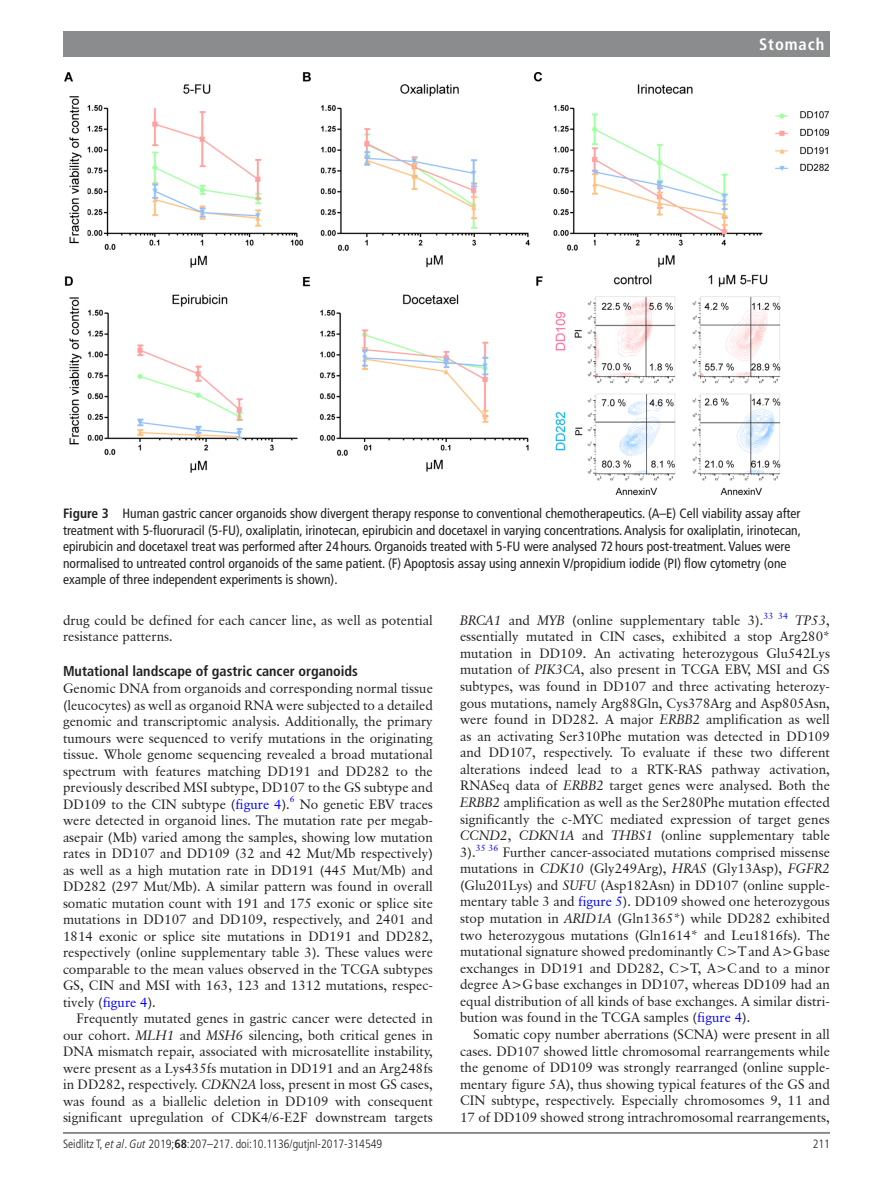
<style>
.page{position:relative;width:893px;height:1191px;background:#fff}
.page>*{position:absolute;margin:0;border:0;box-sizing:border-box;transform-origin:0 0}
.t1{font:700 condensed 16.5px "Frutiger LT Pro";letter-spacing:.055em;color:#fff}
.t2{font:700 condensed 14.25px "Frutiger LT Pro";color:#231f20}
.t3{font:13.5px/16.5px "Classical Garamond BT";color:#231f20;text-align:justify}
.t4{font:condensed 13.5px/16.5px "Frutiger LT Pro";color:#231f20}
.t5{font:300 condensed 12px "Frutiger LT Pro";color:#231f20}
.t6{font:9px "Classical Garamond BT";color:#00f}
.s1{font-weight:700}
.s2{color:#00f}
.s3{font-style:italic}
</style>
<div class="page">
<hr style="left:63px;top:1132px;width:767px;height:1px;background:#231f20">
<div style="left:63px;top:31px;width:767px;height:25px;background:#8a8c8e"></div>
<img style="left:64px;top:72px;width:764px;height:422px">
<p class="t1" style="left:759px;top:34px;width:67px">Stomach</p>
<p class="t4" style="left:63px;top:505px;width:739px"><span class="s1">Figure 3</span> Human gastric cancer organoids show divergent therapy response to conventional chemotherapeutics. (A–E) Cell viability assay after treatment with 5-fluoruracil (5-FU), oxaliplatin, irinotecan, epirubicin and docetaxel in varying concentrations. Analysis for oxaliplatin, irinotecan, epirubicin and docetaxel treat was performed after 24 hours. Organoids treated with 5-FU were analysed 72 hours post-treatment. Values were normalised to untreated control organoids of the same patient. (F) Apoptosis assay using annexin V/propidium iodide (PI) flow cytometry (one example of three independent experiments is shown).</p>
<p class="t3" style="left:63px;top:611px;width:371px">drug could be defined for each cancer line, as well as potential resistance patterns.</p>
<p class="t2" style="left:63px;top:663px;width:297px">Mutational landscape of gastric cancer organoids</p>
<p class="t3" style="left:63px;top:680px;width:371px">Genomic DNA from organoids and corresponding normal tissue (leucocytes) as well as organoid RNA were subjected to a detailed genomic and transcriptomic analysis. Additionally, the primary tumours were sequenced to verify mutations in the originating tissue. Whole genome sequencing revealed a broad mutational spectrum with features matching DD191 and DD282 to the previously described MSI subtype, DD107 to the GS subtype and DD109 to the CIN subtype (<span class="s2">figure 4</span>).<sup>6</sup> No genetic EBV traces were detected in organoid lines. The mutation rate per megab&shy;asepair (Mb) varied among the samples, showing low mutation rates in DD107 and DD109 (32 and 42 Mut/Mb respectively) as well as a high mutation rate in DD191 (445 Mut/Mb) and DD282 (297 Mut/Mb). A similar pattern was found in overall somatic mutation count with 191 and 175 exonic or splice site mutations in DD107 and DD109, respectively, and 2401 and 1814 exonic or splice site mutations in DD191 and DD282, respectively (online supplementary table 3). These values were comparable to the mean values observed in the TCGA subtypes GS, CIN and MSI with 163, 123 and 1312 mutations, respec&shy;tively (<span class="s2">figure 4</span>).</p>
<p class="t3" style="left:63px;top:1010px;width:371px;text-indent:14px">Frequently mutated genes in gastric cancer were detected in our cohort. <span class="s3">MLH1</span> and <span class="s3">MSH6</span> silencing, both critical genes in DNA mismatch repair, associated with microsatellite instability, were present as a Lys435fs mutation in DD191 and an Arg248fs in DD282, respectively. <span class="s3">CDKN2A</span> loss, present in most GS cases, was found as a biallelic deletion in DD109 with consequent significant upregulation of CDK4/6-E2F downstream targets</p>
<p class="t3" style="left:460px;top:611px;width:330px"><span class="s3">BRCA1</span> and <span class="s3">MYB</span> (online supplementary table 3).<sup>33</sup> <sup>34</sup></p>
<p class="t3" style="left:460px;top:611px;width:371px;text-indent:335px"><span class="s3">TP53</span>, essentially mutated in CIN cases, exhibited a stop Arg280* mutation in DD109. An activating heterozygous Glu542Lys mutation of <span class="s3">PIK3CA</span>, also present in TCGA EBV, MSI and GS subtypes, was found in DD107 and three activating heterozy&shy;gous mutations, namely Arg88Gln, Cys378Arg and Asp805Asn, were found in DD282. A major <span class="s3">ERBB2</span> amplification as well as an activating Ser310Phe mutation was detected in DD109 and DD107, respectively. To evaluate if these two different alterations indeed lead to a RTK-RAS pathway activation, RNASeq data of <span class="s3">ERBB2</span> target genes were analysed. Both the <span class="s3">ERBB2</span> amplification as well as the Ser280Phe mutation effected significantly the c-MYC mediated expression of target genes <span class="s3">CCND2</span>, <span class="s3">CDKN1A</span> and <span class="s3">THBS1</span> (online supplementary table 3).</p>
<p class="t6" style="left:476px;top:842px;width:24px">35 36</p>
<p class="t3" style="left:460px;top:843px;width:371px;text-indent:43px">Further cancer-associated mutations comprised missense mutations in <span class="s3">CDK10</span> (Gly249Arg), <span class="s3">HRAS</span> (Gly13Asp), <span class="s3">FGFR2 </span>(Glu201Lys) and <span class="s3">SUFU</span> (Asp182Asn) in DD107 (online supple&shy;mentary table 3 and <span class="s2">figure 5</span>). DD109 showed one heterozygous stop mutation in <span class="s3">ARID1A</span> (Gln1365*) while DD282 exhibited two heterozygous mutations (Gln1614* and Leu1816fs). The mutational signature showed predominantly C&gt;Tand A&gt;Gbase exchanges in DD191 and DD282, C&gt;T, A&gt;Cand to a minor degree A&gt;Gbase exchanges in DD107, whereas DD109 had an equal distribution of all kinds of base exchanges. A similar distri&shy;bution was found in the TCGA samples (<span class="s2">figure 4</span>).</p>
<p class="t3" style="left:460px;top:1025px;width:371px;text-indent:14px">Somatic copy number aberrations (SCNA) were present in all cases. DD107 showed little chromosomal rearrangements while the genome of DD109 was strongly rearranged (online supple&shy;mentary figure 5A), thus showing typical features of the GS and CIN subtype, respectively. Especially chromosomes 9, 11 and 17 of DD109 showed strong intrachromosomal rearrangements,</p>
<p class="t5" style="left:63px;top:1136px;width:321px">Seidlitz T, <span class="s3">et al</span>. <span class="s3">Gut</span> 2019;<span class="s1">68</span>:207–217. doi:10.1136/gutjnl-2017-314549</p>
<p class="t5" style="left:813px;top:1136px;width:19px">211</p>
</div>
